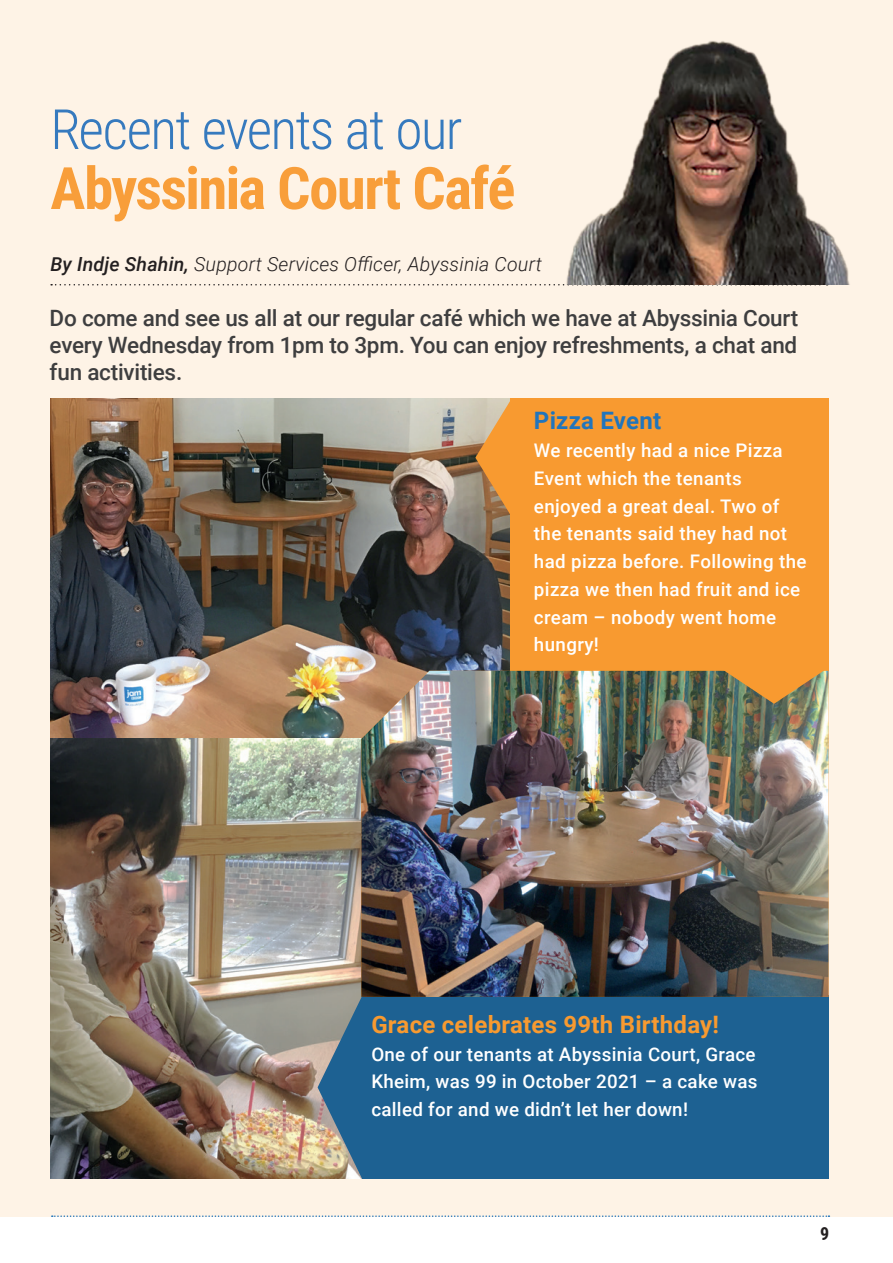
<style>
.page{position:relative;width:893px;height:1263px;background:#fff}
.page>*{position:absolute;margin:0;border:0;box-sizing:border-box;transform-origin:0 0}
._03_Header_42pt{font:700 58.5px "Roboto Condensed";letter-spacing:-.025em;color:#f89e3a}
._03_Header_42pt-2{font:300 55.5px "Roboto Condensed";letter-spacing:-.03em;color:#367abe}
._06_Subheads_blue{font:700 24px "Roboto";letter-spacing:.01em;color:#f89a30}
._06_Subheads_blue-2{font:700 24px "Roboto";letter-spacing:.01em;color:#2175bc}
._04_Italic_subheads{font:500 22.5px/27px "Roboto";letter-spacing:-.01em;color:#3e3e3f;text-align:justify}
.t1{font:italic 300 19.5px "Roboto";letter-spacing:.01em;color:#231f20}
._01b_body_fullout{font:500 18.75px/27.8px "Roboto";letter-spacing:.02em;color:#fff;text-align:justify}
.t2{font:700 18px "Roboto Condensed";color:#231f20}
.s1{font-weight:500}
</style>
<div class="page">
<div style="left:0;top:0;width:893px;height:1216px;background:#fef3e6"></div>
<svg style="left:51px;top:284px;width:777px;height:1px"></svg>
<img style="left:50px;top:399px;width:459px;height:340px">
<div style="left:509px;top:399px;width:319px;height:272px;background:#f89a30"></div>
<div style="left:362px;top:996px;width:466px;height:183px;background:#1d6192"></div>
<img style="left:50px;top:739px;width:311px;height:440px">
<img style="left:361px;top:671px;width:467px;height:326px">
<svg style="left:318px;top:996px;width:44px;height:183px;background:#6c8694"></svg>
<svg style="left:475px;top:399px;width:35px;height:118px;background:#d19b5c"></svg>
<img style="left:720px;top:670px;width:108px;height:34px">
<img style="left:566px;top:41px;width:284px;height:243px">
<svg style="left:52px;top:1215px;width:777px;height:2px"></svg>
<p class="_03_Header_42pt-2" style="left:50px;top:90px;width:414px">Recent events at our</p>
<p class="_03_Header_42pt" style="left:50px;top:147px;width:467px">Abyssinia Court Café</p>
<p class="t1" style="left:50px;top:251px;width:493px"><span class="s1">By Indje Shahin,</span> Support Services Officer, Abyssinia Court</p>
<p class="_04_Italic_subheads" style="left:50px;top:303px;width:750px">Do come and see us all at our regular café which we have at Abyssinia Court every Wednesday from 1pm to 3pm. You can enjoy refreshments, a chat and fun activities.</p>
<p class="_06_Subheads_blue-2" style="left:534px;top:404px;width:129px">Pizza Event</p>
<p class="_01b_body_fullout" style="left:534px;top:436px;width:274px;text-align:left">We recently had a nice Pizza<br>Event which the tenants enjoyed a great deal. Two of the tenants said they had not had pizza before. Following the pizza we then had fruit and ice cream – nobody went home hungry!</p>
<p class="_06_Subheads_blue" style="left:371px;top:1007px;width:349px">Grace celebrates 99th Birthday!</p>
<p class="_01b_body_fullout" style="left:371px;top:1039px;width:388px">One of our tenants at Abyssinia Court, Grace Kheim, was 99 in October 2021 – a cake was called for and we didn’t let her down!</p>
<p class="t2" style="left:820px;top:1221px;width:11px">9</p>
</div>
